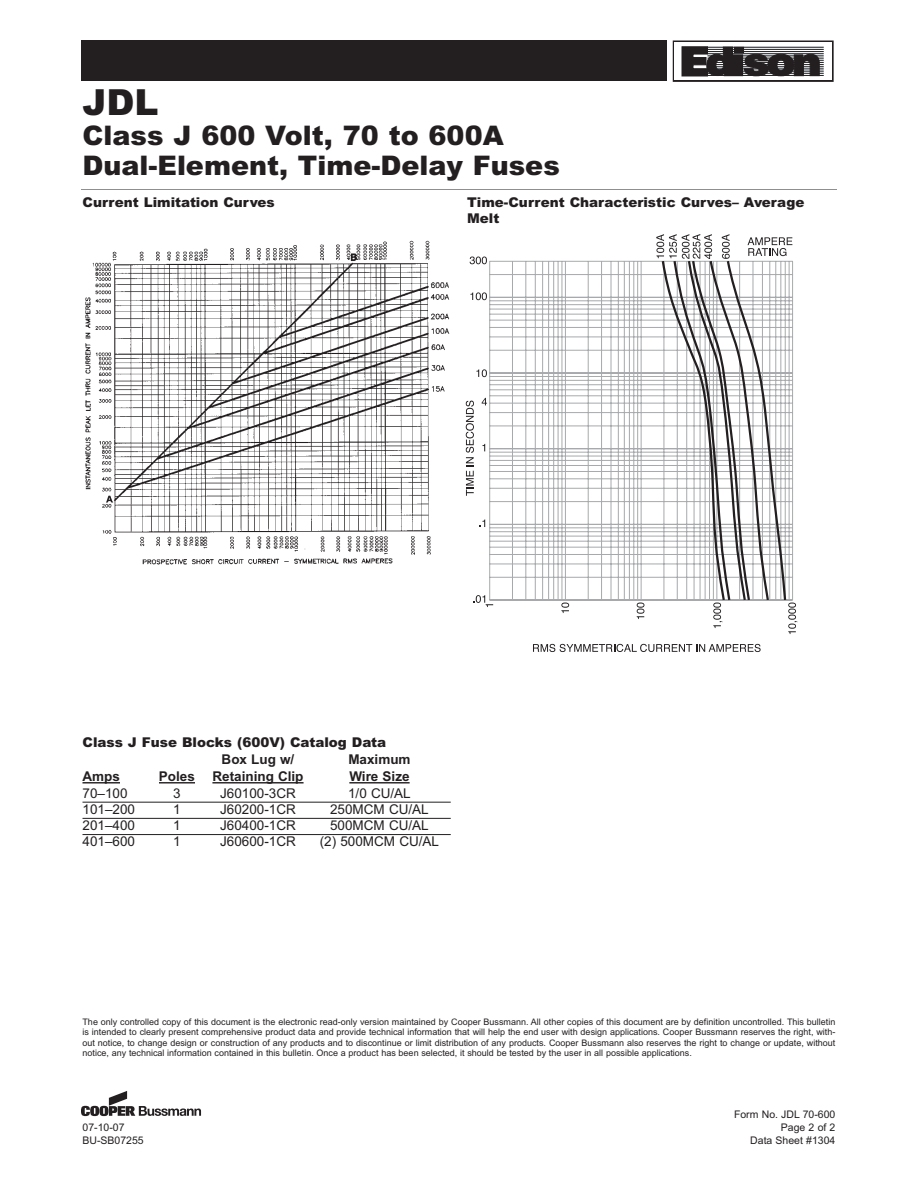
<style>
.page{position:relative;width:918px;height:1188px;background:#fff}
.page>*{position:absolute;margin:0;border:0;box-sizing:border-box;transform-origin:0 0}
.t1{font:900 36px "Arial";color:#231f20}
.t2{font:900 27px/30px "Arial";color:#231f20}
.t3{font:13.5px "Arial";color:#231f20}
.t4{font:900 13.5px/16.2px "Arial";color:#231f20}
.t5{font:700 13.5px "Arial";color:#231f20}
.t6{font:10.5px/12.8px "Arial";color:#231f20;text-align:right}
.t7{font:9px/10.5px "Arial";color:#231f20;text-align:justify}
</style>
<div class="page">
<hr style="left:81px;top:189px;width:756px;height:1px;background:#231f20">
<div style="left:81px;top:40px;width:756px;height:41px;background:#231f20"></div>
<svg style="left:81px;top:1091px;width:120px;height:25px"></svg>
<div style="left:668px;top:40px;width:184px;height:50px;background:#fff"></div>
<div style="left:673px;top:41px;width:161px;height:41px;border:4px solid #231f20"></div>
<div style="left:675px;top:42px;width:157px;height:38px;background:#fff"></div>
<svg style="left:681px;top:46px;width:143px;height:31px"></svg>
<hr style="left:708px;top:51px;width:116px;height:1px;background:#231f20">
<hr style="left:708px;top:49px;width:116px;height:1px;background:#231f20">
<hr style="left:708px;top:47px;width:116px;height:1px;background:#231f20">
<hr style="left:708px;top:75px;width:116px;height:1px;background:#231f20">
<hr style="left:708px;top:73px;width:116px;height:1px;background:#231f20">
<hr style="left:708px;top:71px;width:116px;height:1px;background:#231f20">
<hr style="left:708px;top:69px;width:116px;height:1px;background:#231f20">
<hr style="left:708px;top:67px;width:116px;height:1px;background:#231f20">
<hr style="left:708px;top:64px;width:116px;height:1px;background:#231f20">
<hr style="left:708px;top:62px;width:116px;height:1px;background:#231f20">
<hr style="left:708px;top:60px;width:116px;height:1px;background:#231f20">
<hr style="left:708px;top:58px;width:116px;height:1px;background:#231f20">
<hr style="left:708px;top:56px;width:116px;height:1px;background:#231f20">
<hr style="left:708px;top:53px;width:116px;height:1px;background:#231f20">
<div style="left:734px;top:47px;width:10px;height:6px;background:#231f20"></div>
<svg style="left:682px;top:46px;width:51px;height:30px"></svg>
<svg style="left:744px;top:54px;width:76px;height:21px"></svg>
<div style="left:733px;top:55px;width:10px;height:21px;background:#231f20"></div>
<img style="left:85px;top:240px;width:365px;height:325px">
<hr style="left:490px;top:577px;width:302px;height:1px;background:#a7a9ac">
<hr style="left:490px;top:564px;width:302px;height:1px;background:#a7a9ac">
<hr style="left:490px;top:554px;width:302px;height:1px;background:#a7a9ac">
<hr style="left:490px;top:547px;width:302px;height:1px;background:#a7a9ac">
<hr style="left:490px;top:541px;width:302px;height:1px;background:#a7a9ac">
<hr style="left:490px;top:536px;width:302px;height:1px;background:#a7a9ac">
<hr style="left:490px;top:531px;width:302px;height:1px;background:#a7a9ac">
<hr style="left:490px;top:528px;width:302px;height:1px;background:#a7a9ac">
<hr style="left:490px;top:501px;width:302px;height:1px;background:#a7a9ac">
<hr style="left:490px;top:488px;width:302px;height:1px;background:#a7a9ac">
<hr style="left:490px;top:478px;width:302px;height:1px;background:#a7a9ac">
<hr style="left:490px;top:471px;width:302px;height:1px;background:#a7a9ac">
<hr style="left:490px;top:465px;width:302px;height:1px;background:#a7a9ac">
<hr style="left:490px;top:460px;width:302px;height:1px;background:#a7a9ac">
<hr style="left:490px;top:456px;width:302px;height:1px;background:#a7a9ac">
<hr style="left:490px;top:452px;width:302px;height:1px;background:#a7a9ac">
<hr style="left:490px;top:426px;width:302px;height:1px;background:#a7a9ac">
<hr style="left:490px;top:412px;width:302px;height:1px;background:#a7a9ac">
<hr style="left:490px;top:403px;width:302px;height:1px;background:#a7a9ac">
<hr style="left:490px;top:395px;width:302px;height:1px;background:#a7a9ac">
<hr style="left:490px;top:389px;width:302px;height:1px;background:#a7a9ac">
<hr style="left:490px;top:384px;width:302px;height:1px;background:#a7a9ac">
<hr style="left:490px;top:380px;width:302px;height:1px;background:#a7a9ac">
<hr style="left:490px;top:376px;width:302px;height:1px;background:#a7a9ac">
<hr style="left:490px;top:350px;width:302px;height:1px;background:#a7a9ac">
<hr style="left:490px;top:337px;width:302px;height:1px;background:#a7a9ac">
<hr style="left:490px;top:327px;width:302px;height:1px;background:#a7a9ac">
<hr style="left:490px;top:320px;width:302px;height:1px;background:#a7a9ac">
<hr style="left:490px;top:314px;width:302px;height:1px;background:#a7a9ac">
<hr style="left:490px;top:309px;width:302px;height:1px;background:#a7a9ac">
<hr style="left:490px;top:304px;width:302px;height:1px;background:#a7a9ac">
<hr style="left:490px;top:300px;width:302px;height:1px;background:#a7a9ac">
<hr style="left:490px;top:274px;width:302px;height:1px;background:#a7a9ac">
<hr style="left:490px;top:261px;width:303px;height:1px;background:#a7a9ac">
<hr style="left:490px;top:524px;width:302px;height:1px;background:#a7a9ac">
<hr style="left:490px;top:448px;width:302px;height:1px;background:#a7a9ac">
<hr style="left:490px;top:373px;width:302px;height:1px;background:#a7a9ac">
<hr style="left:490px;top:297px;width:302px;height:1px;background:#a7a9ac">
<hr style="left:490px;top:600px;width:302px;height:1px;background:#a7a9ac">
<hr style="left:512px;top:261px;width:1px;height:339px;background:#a7a9ac">
<hr style="left:525px;top:261px;width:1px;height:339px;background:#a7a9ac">
<hr style="left:535px;top:261px;width:1px;height:339px;background:#a7a9ac">
<hr style="left:542px;top:261px;width:1px;height:339px;background:#a7a9ac">
<hr style="left:548px;top:261px;width:1px;height:339px;background:#a7a9ac">
<hr style="left:553px;top:261px;width:1px;height:339px;background:#a7a9ac">
<hr style="left:558px;top:261px;width:1px;height:339px;background:#a7a9ac">
<hr style="left:562px;top:261px;width:1px;height:339px;background:#a7a9ac">
<hr style="left:565px;top:261px;width:1px;height:339px;background:#a7a9ac">
<hr style="left:588px;top:261px;width:1px;height:339px;background:#a7a9ac">
<hr style="left:601px;top:261px;width:1px;height:339px;background:#a7a9ac">
<hr style="left:611px;top:261px;width:1px;height:339px;background:#a7a9ac">
<hr style="left:618px;top:261px;width:1px;height:339px;background:#a7a9ac">
<hr style="left:624px;top:261px;width:1px;height:339px;background:#a7a9ac">
<hr style="left:629px;top:261px;width:1px;height:339px;background:#a7a9ac">
<hr style="left:633px;top:261px;width:1px;height:339px;background:#a7a9ac">
<hr style="left:637px;top:261px;width:1px;height:339px;background:#a7a9ac">
<hr style="left:641px;top:261px;width:1px;height:339px;background:#a7a9ac">
<hr style="left:789px;top:261px;width:1px;height:339px;background:#a7a9ac">
<hr style="left:792px;top:261px;width:1px;height:339px;background:#a7a9ac">
<hr style="left:489px;top:261px;width:1px;height:339px;background:#a7a9ac">
<svg style="left:748px;top:237px;width:44px;height:19px"></svg>
<svg style="left:656px;top:234px;width:56px;height:25px"></svg>
<svg style="left:722px;top:234px;width:8px;height:25px"></svg>
<svg style="left:470px;top:257px;width:17px;height:7px"></svg>
<svg style="left:470px;top:292px;width:17px;height:8px"></svg>
<svg style="left:476px;top:369px;width:11px;height:8px"></svg>
<svg style="left:482px;top:398px;width:5px;height:7px"></svg>
<svg style="left:479px;top:519px;width:6px;height:8px"></svg>
<svg style="left:466px;top:401px;width:8px;height:95px"></svg>
<svg style="left:788px;top:603px;width:9px;height:31px"></svg>
<svg style="left:713px;top:603px;width:9px;height:25px"></svg>
<svg style="left:637px;top:603px;width:7px;height:16px"></svg>
<svg style="left:561px;top:603px;width:8px;height:10px"></svg>
<svg style="left:473px;top:595px;width:20px;height:12px"></svg>
<svg style="left:533px;top:644px;width:228px;height:8px"></svg>
<svg style="left:660px;top:260px;width:127px;height:343px"></svg>
<hr style="left:82px;top:782px;width:38px;height:1px;background:#231f20">
<hr style="left:159px;top:782px;width:36px;height:1px;background:#231f20">
<hr style="left:212px;top:782px;width:92px;height:1px;background:#231f20">
<svg style="left:349px;top:782px;width:13px;height:1px"></svg>
<hr style="left:362px;top:782px;width:48px;height:1px;background:#231f20">
<hr style="left:82px;top:802px;width:369px;height:1px;background:#231f20">
<hr style="left:82px;top:818px;width:369px;height:1px;background:#231f20">
<hr style="left:82px;top:834px;width:369px;height:1px;background:#231f20">
<h1 class="t1" style="left:82px;top:89px;width:78px">JDL</h1>
<h2 class="t2" style="left:82px;top:123px;width:479px">Class J 600 Volt, 70 to 600A<br>Dual-Element, Time-Delay Fuses</h2>
<h3 class="t4" style="left:82px;top:195px;width:194px">Current Limitation Curves</h3>
<h3 class="t4" style="left:467px;top:195px;width:339px">Time-Current Characteristic Curves– Average<br>Melt</h3>
<h3 class="t4" style="left:82px;top:735px;width:305px">Class J Fuse Blocks (600V) Catalog Data</h3>
<h3 class="t5" style="left:222px;top:755px;width:74px">Box Lug w/</h3>
<h3 class="t5" style="left:348px;top:755px;width:64px">Maximum</h3>
<h3 class="t5" style="left:82px;top:772px;width:39px">Amps</h3>
<h3 class="t5" style="left:159px;top:772px;width:38px">Poles</h3>
<h3 class="t5" style="left:212px;top:772px;width:93px">Retaining Clip</h3>
<h3 class="t5" style="left:349px;top:772px;width:62px">Wire Size</h3>
<h3 class="t3" style="left:82px;top:788px;width:47px">70–100</h3>
<h3 class="t3" style="left:173px;top:788px;width:9px">3</h3>
<h3 class="t3" style="left:220px;top:788px;width:77px">J60100-3CR</h3>
<h3 class="t3" style="left:348px;top:788px;width:64px">1/0 CU/AL</h3>
<h3 class="t3" style="left:82px;top:804px;width:54px">101–200</h3>
<h3 class="t3" style="left:173px;top:804px;width:9px">1</h3>
<h3 class="t3" style="left:220px;top:804px;width:77px">J60200-1CR</h3>
<h3 class="t3" style="left:330px;top:804px;width:100px">250MCM CU/AL</h3>
<h3 class="t3" style="left:82px;top:820px;width:54px">201–400</h3>
<h3 class="t3" style="left:173px;top:820px;width:9px">1</h3>
<h3 class="t3" style="left:220px;top:820px;width:77px">J60400-1CR</h3>
<h3 class="t3" style="left:330px;top:820px;width:100px">500MCM CU/AL</h3>
<h3 class="t3" style="left:82px;top:837px;width:54px">401–600</h3>
<h3 class="t3" style="left:173px;top:837px;width:9px">1</h3>
<h3 class="t3" style="left:220px;top:837px;width:77px">J60600-1CR</h3>
<h3 class="t3" style="left:320px;top:837px;width:121px">(2) 500MCM CU/AL</h3>
<p class="t7" style="left:82px;top:1017px;width:754px">The only controlled copy of this document is the electronic read-only version maintained by Cooper Bussmann. All other copies of this document are by definition uncontrolled. This bulletin is intended to clearly present comprehensive product data and provide technical information that will help the end user with design applications. Cooper Bussmann reserves the right, with&shy;out notice, to change design or construction of any products and to discontinue or limit distribution of any products. Cooper Bussmann also reserves the right to change or update, without notice, any technical information contained in this bulletin. Once a product has been selected, it should be tested by the user in all possible applications.</p>
<p class="t6" style="left:82px;top:1122px;width:63px;text-align:left">07-10-07<br>BU-SB07255</p>
<p class="t6" style="left:734px;top:1109px;width:103px">Form No. JDL 70-600<br>Page 2 of 2<br>Data Sheet #1304</p>
</div>
